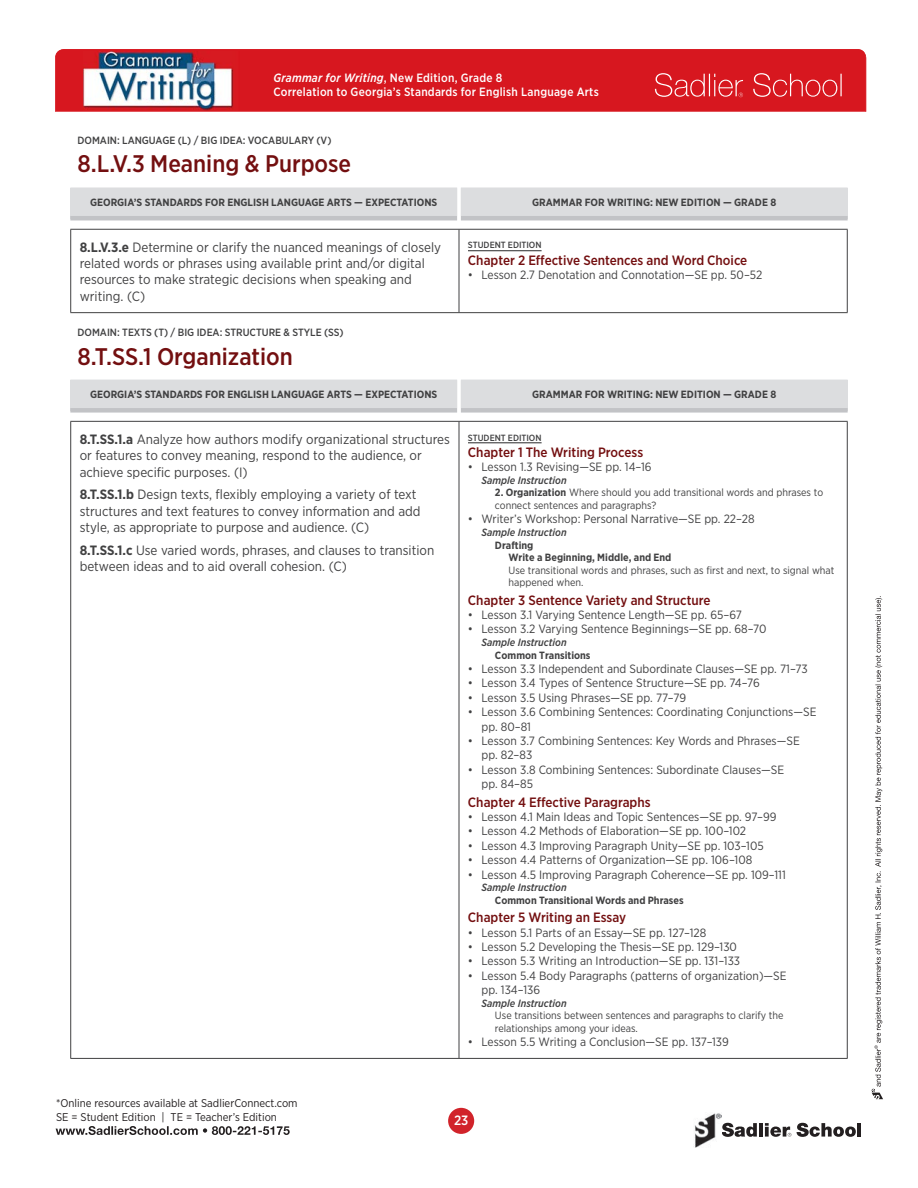
<style>
.page{position:relative;width:918px;height:1188px;background:#fff}
.page>*{position:absolute;margin:0;border:0;box-sizing:border-box;transform-origin:0 0}
.Grammar_head{font:500 24px "Gotham Narrow";color:#730f10}
.GA_Skill{font:13.5px/16.2px "Gotham Narrow";color:#414142}
.GA_Features_Header1_w_line_sp{font:500 13.5px "Gotham Narrow";color:#730f10}
.GA_Features_Header1{font:500 13.5px "Gotham Narrow";color:#730f10}
.t1{font:500 13.5px "Gotham Narrow";color:#fff}
.t2{font:12px/14.4px "Gotham Narrow";color:#414142}
.t3{font:500 12px/14.4px "Gotham Narrow";letter-spacing:.02em;color:#fff}
.t4{font:11.25px/14.5px "Gotham Narrow";color:#231f20}
.Table_header{font:700 10.5px "Gotham Narrow";color:#414142}
.GA_GFW_7pt_descriptor_indent2{font:10.5px/12.6px "Gotham Narrow";color:#414142}
.SampleInstruction0{font:italic 500 10.5px "Gotham Narrow";color:#414142}
.GA_Domain___Big_Idea_header{font:500 10.5px "Gotham Narrow";color:#414142}
.GA_GFW_7pt_descriptor_indent3{font:10.5px/12.6px "Gotham Narrow";color:#414142}
.GA_GFW_7pt_descriptor_indent2_BOLD{font:700 10.5px "Gotham Narrow";color:#414142}
.GA_GFW_7pt_descriptor_indent3-2{font:700 10.5px "Gotham Narrow";color:#414142}
.GA_GFW_7pt_descriptor_indent2-2{font:700 10.5px "Gotham Narrow";color:#414142}
.GA_Citation_Component{font:500 9px "Gotham Narrow";color:#414142}
.s1{font-style:italic}
.s2{font-weight:700}
</style>
<div class="page">
<div style="left:448px;top:1108px;width:26px;height:26px;background:#d1232a;border-radius:50%"></div>
<svg style="left:872px;top:596px;width:11px;height:503px"></svg>
<div style="left:55px;top:50px;width:811px;height:62px;background:#d7171f"></div>
<svg style="left:653px;top:73px;width:90px;height:24px;background:#dd3e45"></svg>
<svg style="left:752px;top:73px;width:90px;height:24px;background:#dc3940"></svg>
<svg style="left:56px;top:1126px;width:234px;height:9px"></svg>
<svg style="left:721px;top:1115px;width:36px;height:22px"></svg>
<hr style="left:759px;top:1123px;width:4px;height:14px;background:#231f20">
<svg style="left:797px;top:1123px;width:59px;height:14px"></svg>
<hr style="left:858px;top:1123px;width:3px;height:14px;background:#231f20">
<svg style="left:765px;top:1123px;width:26px;height:14px"></svg>
<img style="left:694px;top:1113px;width:27px;height:35px">
<img style="left:83px;top:52px;width:157px;height:59px">
<hr style="left:70px;top:230px;width:1px;height:82px;background:#414142">
<hr style="left:459px;top:230px;width:1px;height:82px;background:#414142">
<hr style="left:847px;top:230px;width:1px;height:82px;background:#414142">
<hr style="left:70px;top:312px;width:389px;height:1px;background:#414142">
<hr style="left:459px;top:312px;width:389px;height:1px;background:#414142">
<hr style="left:70px;top:229px;width:389px;height:1px;background:#414142">
<hr style="left:459px;top:229px;width:389px;height:1px;background:#414142">
<svg style="left:70px;top:187px;width:778px;height:42px"></svg>
<hr style="left:468px;top:250px;width:74px;height:1px;background:#414142">
<hr style="left:70px;top:422px;width:1px;height:636px;background:#414142">
<hr style="left:459px;top:422px;width:1px;height:636px;background:#414142">
<hr style="left:847px;top:422px;width:1px;height:636px;background:#414142">
<hr style="left:70px;top:1058px;width:389px;height:1px;background:#414142">
<hr style="left:459px;top:1058px;width:389px;height:1px;background:#414142">
<hr style="left:70px;top:421px;width:389px;height:1px;background:#414142">
<hr style="left:459px;top:421px;width:389px;height:1px;background:#414142">
<svg style="left:70px;top:379px;width:778px;height:42px"></svg>
<hr style="left:468px;top:442px;width:74px;height:1px;background:#414142">
<p class="t3" style="left:274px;top:70px;width:327px"><span class="s1">Grammar for Writing</span>, New Edition, Grade 8<br>Correlation to Georgia’s Standards for English Language Arts</p>
<p class="GA_Domain___Big_Idea_header" style="left:77px;top:133px;width:255px">DOMAIN: LANGUAGE (L) / BIG IDEA: VOCABULARY (V)</p>
<p class="Grammar_head" style="left:77px;top:149px;width:275px">8.L.V.3 Meaning &amp; Purpose</p>
<p class="Table_header" style="left:90px;top:196px;width:349px">GEORGIA’S STANDARDS FOR ENGLISH LANGUAGE ARTS — EXPECTATIONS</p>
<p class="Table_header" style="left:532px;top:196px;width:245px">GRAMMAR FOR WRITING: NEW EDITION — GRADE 8</p>
<p class="GA_Skill" style="left:80px;top:239px;width:363px"><span class="s2">8.L.V.3.e</span> Determine or clarify the nuanced meanings of closely related words or phrases using available print and/or digital resources to make strategic decisions when speaking and writing. (C)</p>
<p class="GA_Citation_Component" style="left:468px;top:240px;width:75px">STUDENT EDITION</p>
<p class="GA_Features_Header1" style="left:468px;top:251px;width:281px">Chapter 2 Effective Sentences and Word Choice</p>
<p class="t2" style="left:468px;top:267px;width:296px">• Lesson 2.7 Denotation and Connotation—SE pp. 50–52</p>
<p class="GA_Domain___Big_Idea_header" style="left:77px;top:325px;width:268px">DOMAIN: TEXTS (T) / BIG IDEA: STRUCTURE &amp; STYLE (SS)</p>
<p class="Grammar_head" style="left:77px;top:341px;width:217px">8.T.SS.1 Organization</p>
<p class="Table_header" style="left:90px;top:388px;width:349px">GEORGIA’S STANDARDS FOR ENGLISH LANGUAGE ARTS — EXPECTATIONS</p>
<p class="Table_header" style="left:532px;top:388px;width:245px">GRAMMAR FOR WRITING: NEW EDITION — GRADE 8</p>
<p class="GA_Skill" style="left:80px;top:431px;width:372px"><span class="s2">8.T.SS.1.a</span> Analyze how authors modify organizational structures or features to convey meaning, respond to the audience, or achieve specific purposes. (I)</p>
<p class="GA_Skill" style="left:80px;top:486px;width:342px"><span class="s2">8.T.SS.1.b</span> Design texts, flexibly employing a variety of text structures and text features to convey information and add style, as appropriate to purpose and audience. (C)</p>
<p class="GA_Skill" style="left:80px;top:542px;width:356px"><span class="s2">8.T.SS.1.c</span> Use varied words, phrases, and clauses to transition between ideas and to aid overall cohesion. (C)</p>
<p class="GA_Citation_Component" style="left:468px;top:432px;width:75px">STUDENT EDITION</p>
<p class="GA_Features_Header1" style="left:468px;top:443px;width:177px">Chapter 1 The Writing Process</p>
<p class="t2" style="left:468px;top:459px;width:185px">• Lesson 1.3 Revising—SE pp. 14–16</p>
<p class="SampleInstruction0" style="left:481px;top:473px;width:87px">Sample Instruction</p>
<p class="GA_GFW_7pt_descriptor_indent2" style="left:495px;top:486px;width:330px"><span class="s2">2. Organization</span> Where should you add transitional words and phrases to connect sentences and paragraphs?</p>
<p class="t2" style="left:468px;top:512px;width:288px">• Writer’s Workshop: Personal Narrative—SE pp. 22–28</p>
<p class="SampleInstruction0" style="left:481px;top:526px;width:87px">Sample Instruction</p>
<p class="GA_GFW_7pt_descriptor_indent2-2" style="left:495px;top:538px;width:40px">Drafting</p>
<p class="GA_GFW_7pt_descriptor_indent3-2" style="left:509px;top:551px;width:164px">Write a Beginning, Middle, and End</p>
<p class="GA_GFW_7pt_descriptor_indent3" style="left:509px;top:564px;width:327px">Use transitional words and phrases, such as first and next, to signal what happened when.</p>
<p class="GA_Features_Header1_w_line_sp" style="left:468px;top:591px;width:244px">Chapter 3 Sentence Variety and Structure</p>
<p class="t2" style="left:468px;top:607px;width:275px">• Lesson 3.1 Varying Sentence Length—SE pp. 65–67</p>
<p class="t2" style="left:468px;top:622px;width:300px">• Lesson 3.2 Varying Sentence Beginnings—SE pp. 68–70</p>
<p class="SampleInstruction0" style="left:481px;top:636px;width:87px">Sample Instruction</p>
<p class="GA_GFW_7pt_descriptor_indent2-2" style="left:495px;top:648px;width:97px">Common Transitions</p>
<p class="t2" style="left:468px;top:661px;width:341px">• Lesson 3.3 Independent and Subordinate Clauses—SE pp. 71–73</p>
<p class="t2" style="left:468px;top:676px;width:293px">• Lesson 3.4 Types of Sentence Structure—SE pp. 74–76</p>
<p class="t2" style="left:468px;top:690px;width:220px">• Lesson 3.5 Using Phrases—SE pp. 77–79</p>
<p class="t2" style="left:481px;top:705px;width:336px;text-indent:-14px">• Lesson 3.6 Combining Sentences: Coordinating Conjunctions—SE pp. 80–81</p>
<p class="t2" style="left:481px;top:733px;width:320px;text-indent:-14px">• Lesson 3.7 Combining Sentences: Key Words and Phrases—SE pp. 82–83</p>
<p class="t2" style="left:481px;top:762px;width:304px;text-indent:-14px">• Lesson 3.8 Combining Sentences: Subordinate Clauses—SE pp. 84–85</p>
<p class="GA_Features_Header1_w_line_sp" style="left:468px;top:793px;width:184px">Chapter 4 Effective Paragraphs</p>
<p class="t2" style="left:468px;top:809px;width:310px">• Lesson 4.1 Main Ideas and Topic Sentences—SE pp. 97–99</p>
<p class="t2" style="left:468px;top:824px;width:280px">• Lesson 4.2 Methods of Elaboration—SE pp. 100–102</p>
<p class="t2" style="left:468px;top:838px;width:297px">• Lesson 4.3 Improving Paragraph Unity—SE pp. 103–105</p>
<p class="t2" style="left:468px;top:853px;width:286px">• Lesson 4.4 Patterns of Organization—SE pp. 106–108</p>
<p class="t2" style="left:468px;top:867px;width:319px">• Lesson 4.5 Improving Paragraph Coherence—SE pp. 109–111</p>
<p class="SampleInstruction0" style="left:481px;top:881px;width:87px">Sample Instruction</p>
<p class="GA_GFW_7pt_descriptor_indent2_BOLD" style="left:495px;top:893px;width:190px">Common Transitional Words and Phrases</p>
<p class="GA_Features_Header1_w_line_sp" style="left:468px;top:909px;width:160px">Chapter 5 Writing an Essay</p>
<p class="t2" style="left:468px;top:925px;width:240px">• Lesson 5.1 Parts of an Essay—SE pp. 127–128</p>
<p class="t2" style="left:468px;top:939px;width:271px">• Lesson 5.2 Developing the Thesis—SE pp. 129–130</p>
<p class="t2" style="left:468px;top:954px;width:274px">• Lesson 5.3 Writing an Introduction—SE pp. 131–133</p>
<p class="t2" style="left:481px;top:968px;width:307px;text-indent:-14px">• Lesson 5.4 Body Paragraphs (patterns of organization)—SE pp. 134–136</p>
<p class="SampleInstruction0" style="left:481px;top:996px;width:87px">Sample Instruction</p>
<p class="GA_GFW_7pt_descriptor_indent2" style="left:495px;top:1009px;width:290px">Use transitions between sentences and paragraphs to clarify the relationships among your ideas.</p>
<p class="t2" style="left:468px;top:1035px;width:262px">• Lesson 5.5 Writing a Conclusion—SE pp. 137–139</p>
<p class="t4" style="left:56px;top:1095px;width:243px">*Online resources available at SadlierConnect.com<br>SE = Student Edition | TE = Teacher’s Edition</p>
<p class="t1" style="left:454px;top:1112px;width:16px">23</p>
</div>
